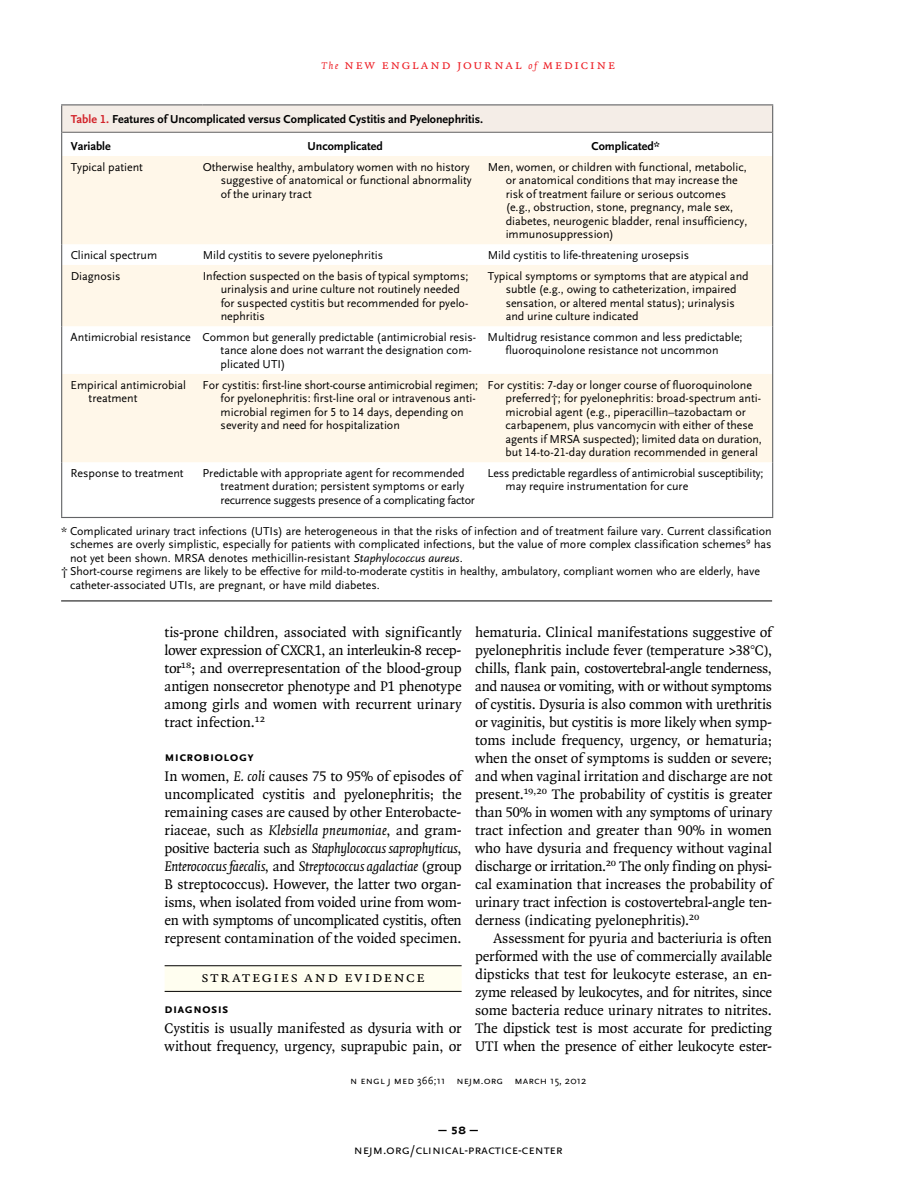
<style>
.page{position:relative;width:918px;height:1188px;background:#fff}
.page>*{position:absolute;margin:0;border:0;box-sizing:border-box;transform-origin:0 0}
.t1{font:15.75px "OTNEJM Quadraat Small Cap";letter-spacing:.095em;color:#000}
.t2{font:15px/18px "OTNEJM Quadraat";letter-spacing:-.01em;color:#000;text-align:justify}
.t3{font:700 15px "OTNEJM Scala Sans LF Cap";color:#000}
.t4{font:13.5px "OTNEJM Scala Sans LF Small Cap";letter-spacing:-.01em;color:#000}
.t5{font:13.5px "OTNEJM Quadraat Cap";letter-spacing:.11em;color:#ed1d24}
.t6{font:700 13.5px "OTNEJM Scala Sans Small LF Cap";letter-spacing:.02em;color:#000}
.t7{font:12px/13.5px "OTNEJM Scala Sans LF";color:#000}
.t8{font:700 12px "OTNEJM Scala Sans LF";color:#000}
.t9{font:10.8px "OTNEJM Scala Sans LF Cap";letter-spacing:.01em;color:#000}
.s1{font-family:"OTNEJM Quadraat";font-style:italic;font-size:10.5px}
.s2{color:#d2232a}
.s3{font-style:italic}
.s4{font-family:"OTNEJM Scala Sans OSF"}
</style>
<div class="page">
<div style="left:165px;top:965px;width:297px;height:27px;background:#fffef0"></div>
<hr style="left:165px;top:965px;width:297px;height:1px;background:#000">
<hr style="left:165px;top:991px;width:297px;height:1px;background:#000">
<hr style="left:61px;top:601px;width:711px;height:1px;background:#000">
<div style="left:62px;top:105px;width:711px;height:27px;background:#f4ede7"></div>
<svg style="left:62px;top:156px;width:710px;height:306px;fill:#fff7e9"></svg>
<hr style="left:61px;top:104px;width:142px;height:1px;background:#636466">
<hr style="left:203px;top:104px;width:570px;height:1px;background:#636466">
<svg style="left:61px;top:105px;width:1px;height:51px"></svg>
<svg style="left:772px;top:105px;width:1px;height:51px"></svg>
<hr style="left:61px;top:156px;width:1px;height:88px;background:#636466">
<hr style="left:772px;top:156px;width:1px;height:88px;background:#636466">
<svg style="left:61px;top:244px;width:1px;height:21px"></svg>
<svg style="left:772px;top:244px;width:1px;height:21px"></svg>
<hr style="left:61px;top:265px;width:1px;height:61px;background:#636466">
<hr style="left:772px;top:265px;width:1px;height:61px;background:#636466">
<hr style="left:61px;top:326px;width:1px;height:48px;background:#636466">
<hr style="left:772px;top:326px;width:1px;height:48px;background:#636466">
<hr style="left:61px;top:374px;width:1px;height:88px;background:#636466">
<hr style="left:772px;top:374px;width:1px;height:88px;background:#636466">
<hr style="left:61px;top:462px;width:1px;height:55px;background:#636466">
<hr style="left:772px;top:462px;width:1px;height:55px;background:#636466">
<hr style="left:61px;top:517px;width:712px;height:1px;background:#636466">
<hr style="left:62px;top:132px;width:710px;height:1px;background:#636466">
<p class="t5" style="left:322px;top:56px;width:295px"><span class="s1">The</span> new england journal <span class="s1">of</span> medicine</p>
<p class="t8" style="left:71px;top:113px;width:414px"><span class="s2">Table 1.</span> Features of Uncomplicated versus Complicated Cystitis and Pyelonephritis.</p>
<p class="t8" style="left:71px;top:140px;width:42px">Variable</p>
<p class="t8" style="left:307px;top:140px;width:77px">Uncomplicated</p>
<p class="t8" style="left:591px;top:140px;width:70px">Complicated*</p>
<p class="t7" style="left:71px;top:160px;width:74px">Typical patient</p>
<p class="t7" style="left:221px;top:160px;width:253px;text-indent:-18px">Otherwise healthy, ambulatory women with no history suggestive of anatomical or functional abnormality of the urinary tract</p>
<p class="t7" style="left:506px;top:160px;width:243px;text-indent:-18px">Men, women, or children with functional, metabolic, or anatomical conditions that may increase the risk of treatment failure or serious outcomes (e.g., obstruction, stone, pregnancy, male sex, diabetes, neurogenic bladder, renal insufficiency, immunosuppression)</p>
<p class="t7" style="left:71px;top:249px;width:88px">Clinical spectrum</p>
<p class="t7" style="left:203px;top:249px;width:182px">Mild cystitis to severe pyelonephritis</p>
<p class="t7" style="left:488px;top:249px;width:203px">Mild cystitis to life-threatening urosepsis</p>
<p class="t7" style="left:71px;top:269px;width:51px">Diagnosis</p>
<p class="t7" style="left:221px;top:269px;width:249px;text-indent:-18px">Infection suspected on the basis of typical symptoms; urinalysis and urine culture not routinely needed for suspected cystitis but recommended for pyelo&shy;nephritis</p>
<p class="t7" style="left:506px;top:269px;width:245px;text-indent:-18px">Typical symptoms or symptoms that are atypical and subtle (e.g., owing to catheterization, impaired sensation, or altered mental status); urinalysis and urine culture indicated</p>
<p class="t7" style="left:221px;top:331px;width:257px;text-indent:-150px">Antimicrobial resistance Common but generally predictable (antimicrobial resis&shy;tance alone does not warrant the designation com&shy;plicated UTI)</p>
<p class="t7" style="left:488px;top:331px;width:256px;text-align:center">Multidrug resistance common and less predictable; fluoroquinolone resistance not uncommon</p>
<p class="t7" style="left:89px;top:378px;width:99px;text-indent:-18px">Empirical antimicrobial treatment</p>
<p class="t7" style="left:221px;top:378px;width:259px;text-indent:-18px">For cystitis: first-line short-course antimicrobial regimen; for pyelonephritis: first-line oral or intravenous anti&shy;microbial regimen for 5 to 14 days, depending on severity and need for hospitalization</p>
<p class="t7" style="left:506px;top:378px;width:258px;text-indent:-18px">For cystitis: 7-day or longer course of fluoroquinolone preferred†; for pyelonephritis: broad-spectrum anti&shy;microbial agent (e.g., piperacillin–tazobactam or carbapenem, plus vancomycin with either of these agents if MRSA suspected); limited data on duration, but 14-to-21-day duration recommended in general</p>
<p class="t7" style="left:71px;top:467px;width:114px">Response to treatment</p>
<p class="t7" style="left:221px;top:467px;width:256px;text-indent:-18px">Predictable with appropriate agent for recommended treatment duration; persistent symptoms or early recurrence suggests presence of a complicating factor</p>
<p class="t7" style="left:506px;top:467px;width:259px;text-indent:-18px">Less predictable regardless of antimicrobial susceptibility; may require instrumentation for cure</p>
<p class="t7" style="left:61px;top:524px;width:712px">* Complicated urinary tract infections (UTIs) are heterogeneous in that the risks of infection and of treatment failure vary. Current classification</p>
<p class="t7" style="left:70px;top:538px;width:703px">schemes are overly simplistic, especially for patients with complicated infections, but the value of more complex classification schemes<sup>9</sup> has</p>
<p class="t7" style="left:70px;top:551px;width:394px">not yet been shown. MRSA denotes methicillin-resistant <span class="s3">Staphylococcus aureus</span>.</p>
<p class="t7" style="left:61px;top:565px;width:700px">† Short-course regimens are likely to be effective for mild-to-moderate cystitis in healthy, ambulatory, compliant women who are elderly, have</p>
<p class="t7" style="left:70px;top:578px;width:311px">catheter-associated UTIs, are pregnant, or have mild diabetes.</p>
<p class="t2" style="left:165px;top:623px;width:299px">tis-prone children, associated with significantly lower expression of CXCR1, an interleukin-8 recep&shy;tor<sup>18</sup>; and overrepresentation of the blood-group antigen nonsecretor phenotype and P1 phenotype among girls and women with recurrent urinary tract infection.<sup>12</sup></p>
<p class="t6" style="left:165px;top:750px;width:91px">Microbiology</p>
<p class="t2" style="left:165px;top:767px;width:299px">In women, <span class="s3">E. coli</span> causes 75 to 95% of episodes of uncomplicated cystitis and pyelonephritis; the remaining cases are caused by other Enterobacte&shy;riaceae, such as <span class="s3">Klebsiella pneumoniae</span>, and gram&shy;positive bacteria such as <span class="s3">Staphylococcus saprophyticus</span>, <span class="s3">Enterococcus faecalis</span>, and <span class="s3">Streptococcus agalactiae</span> (group B streptococcus). However, the latter two organ&shy;isms, when isolated from voided urine from wom&shy;en with symptoms of uncomplicated cystitis, often represent contamination of the voided specimen.</p>
<h1 class="t1" style="left:202px;top:968px;width:225px">Strategies and Evidence</h1>
<p class="t6" style="left:165px;top:1002px;width:65px">Diagnosis</p>
<p class="t2" style="left:165px;top:1019px;width:298px">Cystitis is usually manifested as dysuria with or without frequency, urgency, suprapubic pain, or</p>
<p class="t2" style="left:475px;top:623px;width:299px">hematuria. Clinical manifestations suggestive of pyelonephritis include fever (temperature &gt;38°C), chills, flank pain, costovertebral-angle tenderness, and nausea or vomiting, with or without symptoms of cystitis. Dysuria is also common with urethritis or vaginitis, but cystitis is more likely when symp&shy;toms include frequency, urgency, or hematuria; when the onset of symptoms is sudden or severe; and when vaginal irritation and discharge are not present.<sup>19,20</sup> The probability of cystitis is greater than 50% in women with any symptoms of urinary tract infection and greater than 90% in women who have dysuria and frequency without vaginal discharge or irritation.<sup>20</sup> The only finding on physi&shy;cal examination that increases the probability of urinary tract infection is costovertebral-angle ten&shy;derness (indicating pyelonephritis).<sup>20</sup></p>
<p class="t2" style="left:475px;top:929px;width:299px;text-indent:18px">Assessment for pyuria and bacteriuria is often performed with the use of commercially available dipsticks that test for leukocyte esterase, an en&shy;zyme released by leukocytes, and for nitrites, since some bacteria reduce urinary nitrates to nitrites.<br>The dipstick test is most accurate for predicting UTI when the presence of either leukocyte ester-</p>
<p class="t9" style="left:350px;top:1074px;width:238px">n engl j med <span class="s4">366;11</span> nejm.org march <span class="s4">15</span>, <span class="s4">2012</span></p>
<p class="t3" style="left:438px;top:1121px;width:41px">– 58 –</p>
<p class="t4" style="left:354px;top:1142px;width:210px">nejm.org/clinical-practice-center</p>
</div>
